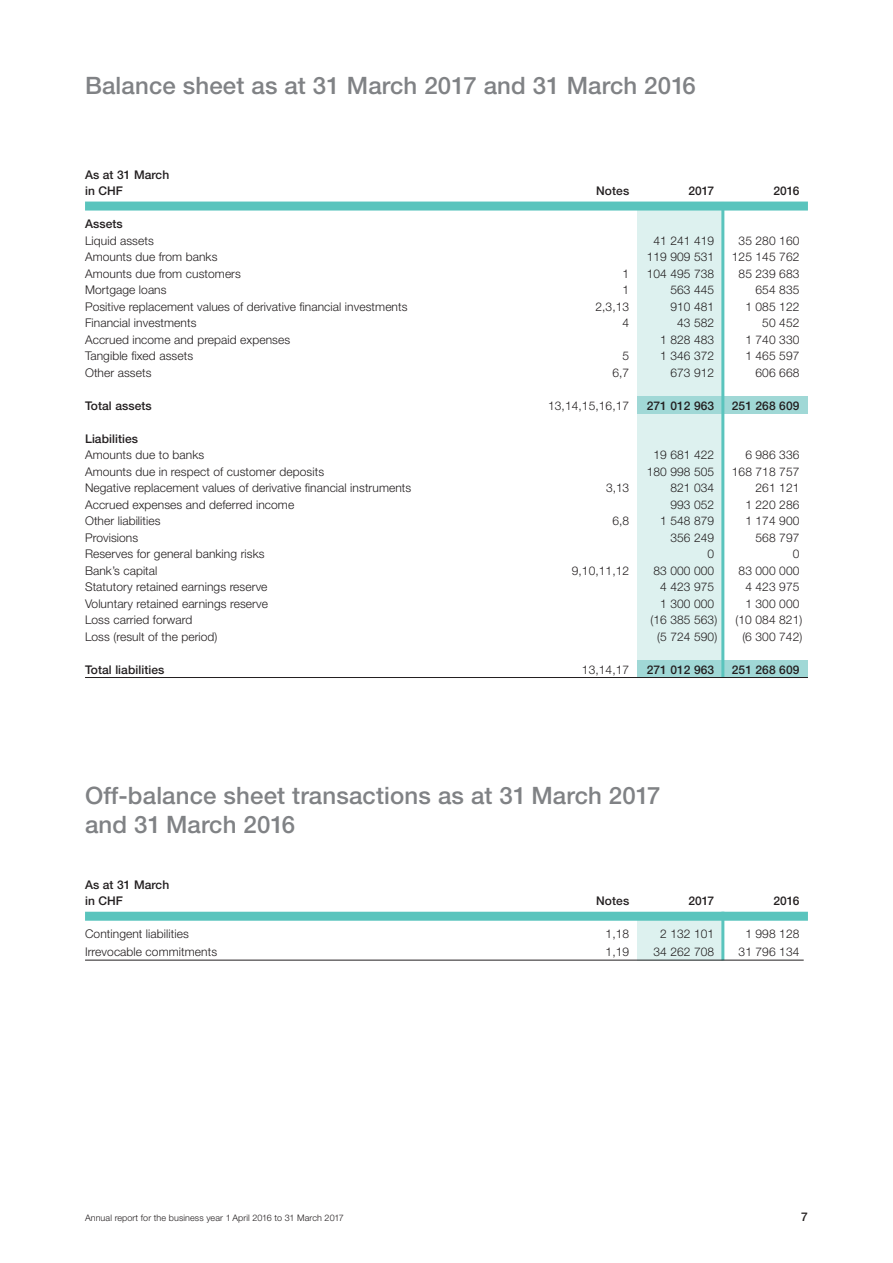
<style>
.page{position:relative;width:893px;height:1263px;background:#fff}
.page>*{position:absolute;margin:0;border:0;box-sizing:border-box;transform-origin:0 0}
.t1{font:500 24px/28.8px "Helvetica Neue LT Std";letter-spacing:.005em;color:#808285}
.t2{font:300 12px "Helvetica Neue LT Std";letter-spacing:.005em;color:#231f20}
.t3{font:500 12px/16.5px "Helvetica Neue LT Std";letter-spacing:.005em;color:#231f20}
.t4{font:300 9px "Helvetica Neue LT Std";letter-spacing:.01em;color:#231f20}
</style>
<div class="page">
<div style="left:638px;top:209px;width:85px;height:468px;background:#ddf1ef"></div>
<div style="left:638px;top:660px;width:170px;height:17px;background:#a0d8d6"></div>
<div style="left:638px;top:397px;width:170px;height:17px;background:#a0d8d6"></div>
<hr style="left:721px;top:202px;width:3px;height:475px;background:#5ac4bd">
<div style="left:85px;top:202px;width:723px;height:9px;background:#5ac4bd"></div>
<hr style="left:85px;top:677px;width:723px;height:1px;background:#231f20">
<div style="left:638px;top:920px;width:85px;height:41px;background:#ddf1ef"></div>
<hr style="left:721px;top:912px;width:3px;height:48px;background:#5ac4bd">
<div style="left:85px;top:912px;width:723px;height:9px;background:#5ac4bd"></div>
<hr style="left:85px;top:960px;width:719px;height:1px;background:#231f20">
<h1 class="t1" style="left:85px;top:70px;width:612px">Balance sheet as at 31 March 2017 and 31 March 2016</h1>
<p class="t3" style="left:85px;top:166px;width:86px">As at 31 March in CHF</p>
<p class="t3" style="left:596px;top:183px;width:35px">Notes</p>
<p class="t3" style="left:689px;top:183px;width:27px">2017</p>
<p class="t3" style="left:773px;top:183px;width:27px">2016</p>
<p class="t3" style="left:85px;top:216px;width:39px">Assets</p>
<p class="t2" style="left:85px;top:233px;width:70px">Liquid assets</p>
<p class="t2" style="left:653px;top:233px;width:62px">41 241 419</p>
<p class="t2" style="left:739px;top:233px;width:62px">35 280 160</p>
<p class="t2" style="left:85px;top:250px;width:134px">Amounts due from banks</p>
<p class="t2" style="left:647px;top:250px;width:69px">119 909 531</p>
<p class="t2" style="left:732px;top:250px;width:69px">125 145 762</p>
<p class="t2" style="left:85px;top:266px;width:157px">Amounts due from customers</p>
<p class="t2" style="left:623px;top:266px;width:8px">1</p>
<p class="t2" style="left:647px;top:266px;width:69px">104 495 738</p>
<p class="t2" style="left:739px;top:266px;width:62px">85 239 683</p>
<p class="t2" style="left:85px;top:283px;width:83px">Mortgage loans</p>
<p class="t2" style="left:623px;top:283px;width:8px">1</p>
<p class="t2" style="left:670px;top:283px;width:45px">563 445</p>
<p class="t2" style="left:756px;top:283px;width:45px">654 835</p>
<p class="t2" style="left:85px;top:299px;width:324px">Positive replacement values of derivative financial investments</p>
<p class="t2" style="left:595px;top:299px;width:35px">2,3,13</p>
<p class="t2" style="left:670px;top:299px;width:45px">910 481</p>
<p class="t2" style="left:745px;top:299px;width:56px">1 085 122</p>
<p class="t2" style="left:85px;top:316px;width:113px">Financial investments</p>
<p class="t2" style="left:623px;top:316px;width:8px">4</p>
<p class="t2" style="left:677px;top:316px;width:39px">43 582</p>
<p class="t2" style="left:762px;top:316px;width:39px">50 452</p>
<p class="t2" style="left:85px;top:332px;width:207px">Accrued income and prepaid expenses</p>
<p class="t2" style="left:660px;top:332px;width:56px">1 828 483</p>
<p class="t2" style="left:745px;top:332px;width:56px">1 740 330</p>
<p class="t2" style="left:85px;top:349px;width:110px">Tangible fixed assets</p>
<p class="t2" style="left:623px;top:349px;width:8px">5</p>
<p class="t2" style="left:660px;top:349px;width:56px">1 346 372</p>
<p class="t2" style="left:745px;top:349px;width:56px">1 465 597</p>
<p class="t2" style="left:85px;top:365px;width:68px">Other assets</p>
<p class="t2" style="left:612px;top:365px;width:18px">6,7</p>
<p class="t2" style="left:670px;top:365px;width:45px">673 912</p>
<p class="t2" style="left:756px;top:365px;width:45px">606 668</p>
<p class="t3" style="left:85px;top:397px;width:68px">Total assets</p>
<p class="t2" style="left:548px;top:398px;width:83px">13,14,15,16,17</p>
<p class="t3" style="left:647px;top:397px;width:69px">271 012 963</p>
<p class="t3" style="left:732px;top:397px;width:69px">251 268 609</p>
<p class="t3" style="left:85px;top:430px;width:55px">Liabilities</p>
<p class="t2" style="left:85px;top:448px;width:121px">Amounts due to banks</p>
<p class="t2" style="left:653px;top:448px;width:62px">19 681 422</p>
<p class="t2" style="left:745px;top:448px;width:56px">6 986 336</p>
<p class="t2" style="left:85px;top:464px;width:241px">Amounts due in respect of customer deposits</p>
<p class="t2" style="left:647px;top:464px;width:69px">180 998 505</p>
<p class="t2" style="left:732px;top:464px;width:69px">168 718 757</p>
<p class="t2" style="left:85px;top:481px;width:328px">Negative replacement values of derivative financial instruments</p>
<p class="t2" style="left:606px;top:481px;width:25px">3,13</p>
<p class="t2" style="left:670px;top:481px;width:45px">821 034</p>
<p class="t2" style="left:756px;top:481px;width:45px">261 121</p>
<p class="t2" style="left:85px;top:497px;width:211px">Accrued expenses and deferred income</p>
<p class="t2" style="left:670px;top:497px;width:45px">993 052</p>
<p class="t2" style="left:745px;top:497px;width:56px">1 220 286</p>
<p class="t2" style="left:85px;top:514px;width:77px">Other liabilities</p>
<p class="t2" style="left:612px;top:514px;width:18px">6,8</p>
<p class="t2" style="left:660px;top:514px;width:56px">1 548 879</p>
<p class="t2" style="left:745px;top:514px;width:56px">1 174 900</p>
<p class="t2" style="left:85px;top:530px;width:55px">Provisions</p>
<p class="t2" style="left:670px;top:530px;width:45px">356 249</p>
<p class="t2" style="left:756px;top:530px;width:45px">568 797</p>
<p class="t2" style="left:85px;top:547px;width:181px">Reserves for general banking risks</p>
<p class="t2" style="left:708px;top:547px;width:8px">0</p>
<p class="t2" style="left:793px;top:547px;width:8px">0</p>
<p class="t2" style="left:85px;top:563px;width:74px">Bank’s capital</p>
<p class="t2" style="left:572px;top:563px;width:59px">9,10,11,12</p>
<p class="t2" style="left:653px;top:563px;width:62px">83 000 000</p>
<p class="t2" style="left:739px;top:563px;width:62px">83 000 000</p>
<p class="t2" style="left:85px;top:580px;width:184px">Statutory retained earnings reserve</p>
<p class="t2" style="left:660px;top:580px;width:56px">4 423 975</p>
<p class="t2" style="left:745px;top:580px;width:56px">4 423 975</p>
<p class="t2" style="left:85px;top:596px;width:184px">Voluntary retained earnings reserve</p>
<p class="t2" style="left:660px;top:596px;width:56px">1 300 000</p>
<p class="t2" style="left:745px;top:596px;width:56px">1 300 000</p>
<p class="t2" style="left:85px;top:613px;width:109px">Loss carried forward</p>
<p class="t2" style="left:650px;top:613px;width:68px">(16 385 563)</p>
<p class="t2" style="left:736px;top:613px;width:68px">(10 084 821)</p>
<p class="t2" style="left:85px;top:629px;width:134px">Loss (result of the period)</p>
<p class="t2" style="left:657px;top:629px;width:61px">(5 724 590)</p>
<p class="t2" style="left:742px;top:629px;width:61px">(6 300 742)</p>
<p class="t3" style="left:85px;top:661px;width:81px">Total liabilities</p>
<p class="t2" style="left:582px;top:662px;width:49px">13,14,17</p>
<p class="t3" style="left:647px;top:661px;width:69px">271 012 963</p>
<p class="t3" style="left:732px;top:661px;width:69px">251 268 609</p>
<h1 class="t1" style="left:85px;top:781px;width:577px">Off-balance sheet transactions as at 31 March 2017 and 31 March 2016</h1>
<p class="t3" style="left:85px;top:876px;width:86px">As at 31 March in CHF</p>
<p class="t3" style="left:596px;top:893px;width:35px">Notes</p>
<p class="t3" style="left:689px;top:893px;width:27px">2017</p>
<p class="t3" style="left:773px;top:893px;width:27px">2016</p>
<p class="t2" style="left:85px;top:927px;width:105px">Contingent liabilities</p>
<p class="t2" style="left:606px;top:927px;width:25px">1,18</p>
<p class="t2" style="left:660px;top:927px;width:56px">2 132 101</p>
<p class="t2" style="left:745px;top:927px;width:56px">1 998 128</p>
<p class="t2" style="left:85px;top:945px;width:134px">Irrevocable commitments</p>
<p class="t2" style="left:606px;top:945px;width:25px">1,19</p>
<p class="t2" style="left:653px;top:945px;width:62px">34 262 708</p>
<p class="t2" style="left:739px;top:945px;width:62px">31 796 134</p>
<p class="t4" style="left:85px;top:1212px;width:260px">Annual report for the business year 1 April 2016 to 31 March 2017</p>
<p class="t3" style="left:801px;top:1208px;width:8px">7</p>
</div>
